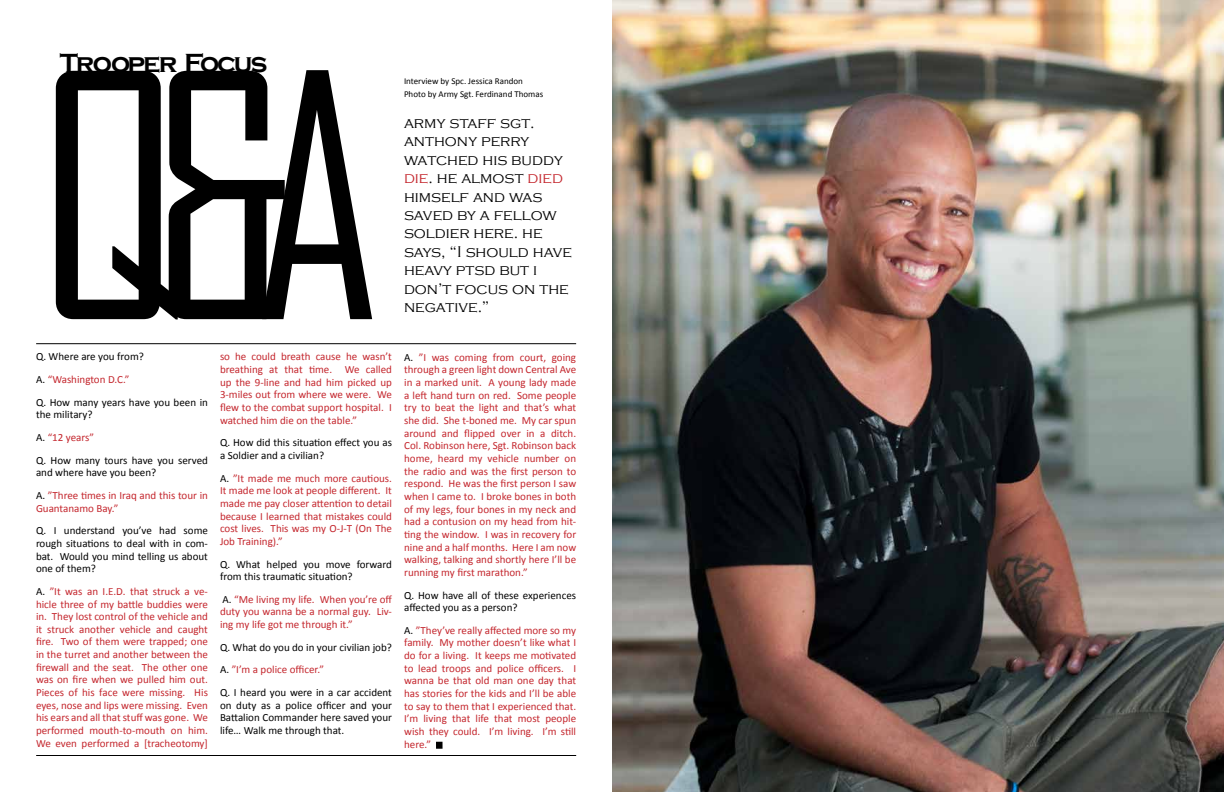
<style>
.page{position:relative;width:1224px;height:792px;background:#fff}
.page>*{position:absolute;margin:0;border:0;box-sizing:border-box;transform-origin:0 0}
.t1{font:325px "Agency FB";color:#000}
.t2{font:700 27px "Copperplate Gothic";letter-spacing:-.08em;color:#000}
.t3{font:300 16px/18.4px "Copperplate Gothic";color:#000}
.t4{font:11px/12.6px "Calibri";color:#c4262d;text-align:justify}
.t5{font:11px/22.6px "Calibri";color:#000}
.t6{font:9px "Calibri";color:#000}
.s1{color:#000}
.s2{color:#c4262d}
</style>
<div class="page">
<img style="left:612px;top:0;width:612px;height:792px">
<hr style="left:36px;top:343px;width:540px;height:1px;background:#000">
<hr style="left:36px;top:755px;width:540px;height:1px;background:#000">
<div style="left:436px;top:742px;width:7px;height:7px;background:#000"></div>
<h2 class="t2" style="left:60px;top:48px;width:209px">Trooper Focus</h2>
<h1 class="t1" style="left:36px;top:-1px;width:348px">Q&amp;A</h1>
<p class="t4" style="left:220px;top:351px;width:174px">so he could breath cause he wasn’t breathing at that time. We called up the 9-line and had him picked up 3-miles out from where we were. We flew to the combat support hospital. I watched him die on the table.”</p>
<p class="t5" style="left:220px;top:436px;width:174px;line-height:12.7px">Q. How did this situation effect you as a Soldier and a civilian?</p>
<p class="t4" style="left:220px;top:472px;width:174px"><span class="s1">A.</span> ”It made me much more cautious.<br>It made me look at people different. It made me pay closer attention to detail because I learned that mistakes could cost lives. This was my O-J-T (On The Job Training).”</p>
<p class="t5" style="left:220px;top:558px;width:173px;line-height:12.7px">Q. What helped you move forward from this traumatic situation?</p>
<p class="t4" style="left:220px;top:593px;width:174px"><span class="s1">A.</span> “Me living my life. When you’re off duty you wanna be a normal guy. Liv&shy;ing my life got me through it.”</p>
<p class="t5" style="left:220px;top:636px;width:173px">Q. What do you do in your civilian job?<br>A. <span class="s2">”I’m a police officer.”<br></span>Q. I heard you were in a car accident</p>
<p class="t5" style="left:220px;top:699px;width:173px;line-height:12.6px;text-align:justify">on duty as a police officer and your Battalion Commander here saved your life… Walk me through that.</p>
<p class="t5" style="left:36px;top:346px;width:173px">Q. Where are you from?<br>A. <span class="s2">“Washington D.C.”<br></span>Q. How many years have you been in</p>
<p class="t5" style="left:36px;top:403px;width:174px">the military?<br>A. <span class="s2">“12 years”<br></span>Q. How many tours have you served</p>
<p class="t4" style="left:36px;top:461px;width:173px;line-height:22.6px"><span class="s1">and where have you been?<br>A.</span> ”Three times in Iraq and this tour in</p>
<p class="t4" style="left:36px;top:502px;width:84px">Guantanamo Bay.”</p>
<p class="t5" style="left:36px;top:524px;width:173px;line-height:12.6px;text-align:justify">Q. I understand you’ve had some rough situations to deal with in com&shy;bat. Would you mind telling us about one of them?</p>
<p class="t4" style="left:36px;top:585px;width:174px"><span class="s1">A.</span> ”It was an I.E.D. that struck a ve&shy;hicle three of my battle buddies were in. They lost control of the vehicle and it struck another vehicle and caught fire. Two of them were trapped; one in the turret and another between the firewall and the seat. The other one was on fire when we pulled him out.<br>Pieces of his face were missing. His eyes, nose and lips were missing. Even his ears and all that stuff was gone. We performed mouth-to-mouth on him.<br>We even performed a [tracheotomy]</p>
<p class="t6" style="left:404px;top:75px;width:120px">Interview by Spc. Jessica Randon</p>
<p class="t6" style="left:404px;top:88px;width:141px">Photo by Army Sgt. Ferdinand Thomas</p>
<h3 class="t3" style="left:404px;top:114px;width:170px">army staff sgt. anthony perry watched his buddy <span class="s2">die</span>. he almost <span class="s2">died </span>himself and was saved by a fellow soldier here. he says, “I should have heavy ptsd but i don’t focus on the negative.”</h3>
<p class="t4" style="left:404px;top:351px;width:174px"><span class="s1">A.</span> ”I was coming from court, going through a green light down Central Ave in a marked unit. A young lady made a left hand turn on red. Some people try to beat the light and that’s what she did. She t-boned me. My car spun around and flipped over in a ditch.<br>Col. Robinson here, Sgt. Robinson back home, heard my vehicle number on the radio and was the first person to respond. He was the first person I saw when I came to. I broke bones in both of my legs, four bones in my neck and had a contusion on my head from hit&shy;ting the window. I was in recovery for nine and a half months. Here I am now walking, talking and shortly here I’ll be running my first marathon.”</p>
<p class="t5" style="left:404px;top:589px;width:174px;line-height:12.6px">Q. How have all of these experiences affected you as a person?</p>
<p class="t4" style="left:404px;top:624px;width:174px"><span class="s1">A.</span> ”They’ve really affected more so my family. My mother doesn’t like what I do for a living. It keeps me motivated to lead troops and police officers. I wanna be that old man one day that has stories for the kids and I’ll be able to say to them that I experienced that.<br>I’m living that life that most people wish they could. I’m living. I’m still here.”</p>
</div>
